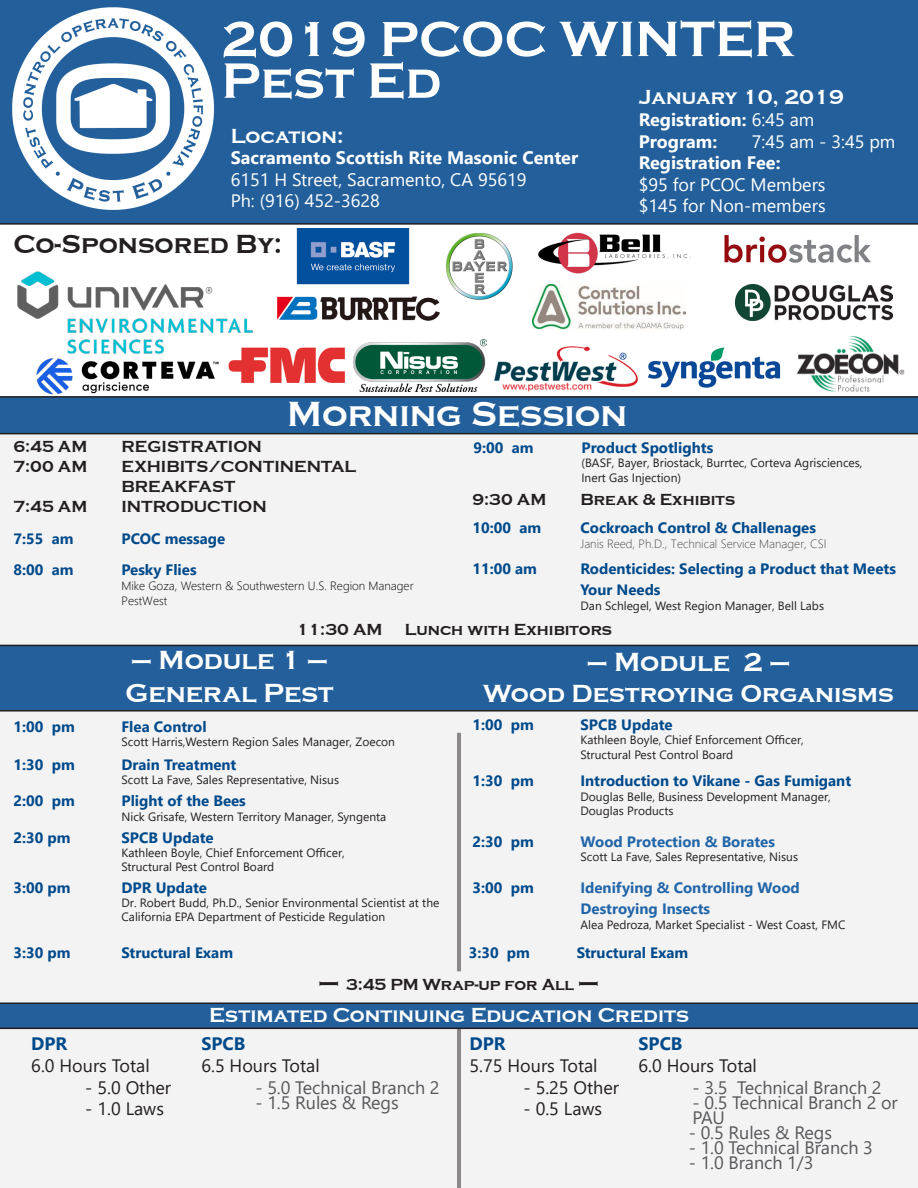
<style>
.page{position:relative;width:918px;height:1188px;background:#fff}
.page>*{position:absolute;margin:0;border:0;box-sizing:border-box;transform-origin:0 0}
.t1{font:700 51.45px "Copperplate";color:#fff}
.t2{font:700 51px "Copperplate";color:#fff}
.t3{font:700 36px "Copperplate";color:#fff}
.t4{font:700 27px "Copperplate";color:#fff}
.t5{font:700 27px "Copperplate";color:#231f20}
.t6{font:700 25.5px "Copperplate";color:#fff}
.t7{font:700 21px "Copperplate";color:#fff}
.t8{font:18px/21.6px "Segoe UI";color:#fff}
.t9{font:18px/15px "Segoe UI";letter-spacing:-.005em;color:#57585a}
.t10{font:18px "Segoe UI";color:#231f20}
.t11{font:700 18px "Segoe UI";color:#fff}
.t12{font:700 18px "Segoe UI";color:#004a8b}
.t13{font:700 16.5px "Copperplate";color:#231f20}
.t14{font:700 15px/21.6px "Segoe UI";color:#004a8b}
.t15{font:700 15px/21.6px "Segoe UI";color:#2166a8}
.t16{font:12px/14.4px "Segoe UI";color:#231f20}
.t17{font:300 12px/15px "Segoe UI";color:#000}
.t18{font:300 12px "Segoe UI";color:#4b4c4d}
.s1{font-size:51.45px}
.s2{font-weight:700}
.s3{font-weight:400}
.s4{font-size:27px}
</style>
<div class="page">
<img style="left:532px;top:285px;width:154px;height:45px">
<div style="left:0;top:405px;width:918px;height:783px;background:#f3f3f4"></div>
<div style="left:219px;top:0;width:699px;height:225px;background:#225f9b"></div>
<img style="left:0;top:0;width:219px;height:225px">
<svg style="left:0;top:396px;width:918px;height:38px;background:#225a92"></svg>
<hr style="left:458px;top:733px;width:1px;height:238px;background:#231f20">
<hr style="left:460px;top:733px;width:1px;height:238px;background:#231f20">
<div style="left:0;top:645px;width:918px;height:67px;background:#225f9b"></div>
<svg style="left:0;top:1003px;width:918px;height:26px;background:#22588f"></svg>
<hr style="left:458px;top:1028px;width:1px;height:160px;background:#231f20">
<hr style="left:460px;top:1028px;width:1px;height:160px;background:#231f20">
<img style="left:538px;top:232px;width:153px;height:41px">
<img style="left:648px;top:347px;width:133px;height:41px">
<img style="left:296px;top:228px;width:113px;height:57px">
<img style="left:446px;top:234px;width:67px;height:66px">
<img style="left:724px;top:235px;width:147px;height:28px">
<img style="left:277px;top:296px;width:163px;height:24px">
<img style="left:354px;top:340px;width:132px;height:51px">
<img style="left:735px;top:285px;width:157px;height:35px">
<img style="left:228px;top:347px;width:117px;height:36px">
<img style="left:494px;top:346px;width:145px;height:45px">
<img style="left:796px;top:336px;width:108px;height:56px">
<img style="left:17px;top:271px;width:237px;height:83px">
<img style="left:36px;top:358px;width:183px;height:37px">
<p class="t2" style="left:222px;top:10px;width:575px">2019 PCOC <span class="s1">WINTER</span></p>
<p class="t1" style="left:222px;top:52px;width:221px">Pest Ed</p>
<p class="t7" style="left:231px;top:124px;width:114px">Location:</p>
<p class="t8" style="left:231px;top:145px;width:349px"><span class="s2">Sacramento Scottish Rite Masonic Center<br></span>6151 H Street, Sacramento, CA 95619<br>Ph: (916) 452-3628</p>
<p class="t7" style="left:639px;top:86px;width:207px">January 10, 2019</p>
<p class="t11" style="left:639px;top:103px;width:177px">Registration: <span class="s3">6:45 am</span></p>
<p class="t11" style="left:639px;top:124px;width:80px">Program:</p>
<p class="t8" style="left:752px;top:129px;width:145px">7:45 am - 3:45 pm</p>
<p class="t11" style="left:639px;top:146px;width:143px">Registration Fee:</p>
<p class="t8" style="left:639px;top:172px;width:188px">$95 for PCOC Members</p>
<p class="t8" style="left:639px;top:194px;width:188px">$145 for Non-members</p>
<p class="t5" style="left:14px;top:229px;width:270px">Co-Sponsored By:</p>
<p class="t3" style="left:287px;top:394px;width:342px">Morning Session</p>
<p class="t13" style="left:14px;top:437px;width:75px">6:45 AM</p>
<p class="t13" style="left:121px;top:437px;width:142px">REGISTRATION</p>
<p class="t13" style="left:14px;top:457px;width:75px">7:00 AM</p>
<p class="t13" style="left:121px;top:457px;width:236px">EXHIBITS/CONTINENTAL</p>
<p class="t13" style="left:122px;top:477px;width:115px">BREAKFAST</p>
<p class="t13" style="left:14px;top:497px;width:75px">7:45 AM</p>
<p class="t13" style="left:121px;top:497px;width:147px">INTRODUCTION</p>
<p class="t14" style="left:14px;top:527px;width:62px">7:55 am</p>
<p class="t14" style="left:122px;top:527px;width:105px">PCOC message</p>
<p class="t14" style="left:14px;top:558px;width:62px">8:00 am</p>
<p class="t14" style="left:122px;top:558px;width:77px">Pesky Flies</p>
<p class="t17" style="left:122px;top:577px;width:294px">Mike Goza, Western &amp; Southwestern U.S. Region Manager<br>PestWest</p>
<p class="t14" style="left:473px;top:436px;width:62px">9:00 am</p>
<p class="t14" style="left:581px;top:436px;width:133px">Product Spotlights</p>
<p class="t16" style="left:581px;top:455px;width:283px">(BASF, Bayer, Briostack, Burrtec, Corteva Agrisciences,<br>Inert Gas Injection)</p>
<p class="t13" style="left:472px;top:490px;width:75px">9:30 AM</p>
<p class="t13" style="left:580px;top:490px;width:156px">Break &amp; Exhibits</p>
<p class="t14" style="left:472px;top:516px;width:70px">10:00 am</p>
<p class="t14" style="left:580px;top:516px;width:237px">Cockroach Control &amp; Challenages</p>
<p class="t18" style="left:580px;top:533px;width:247px">Janis Reed, Ph.D., Technical Service Manager, CSI</p>
<p class="t14" style="left:472px;top:556px;width:66px">11:00 am</p>
<p class="t14" style="left:580px;top:556px;width:317px">Rodenticides: Selecting a Product that Meets<br>Your Needs</p>
<p class="t16" style="left:580px;top:597px;width:245px">Dan Schlegel, West Region Manager, Bell Labs</p>
<p class="t13" style="left:297px;top:620px;width:87px">11:30 AM</p>
<p class="t13" style="left:405px;top:620px;width:209px">Lunch with Exhibitors</p>
<p class="t4" style="left:131px;top:645px;width:198px">– Module 1 –</p>
<p class="t4" style="left:125px;top:678px;width:210px">General Pest</p>
<p class="t4" style="left:587px;top:647px;width:205px">– Module 2 –</p>
<p class="t6" style="left:483px;top:679px;width:412px">Wood Destroying Organisms</p>
<p class="t14" style="left:14px;top:715px;width:63px">1:00 pm</p>
<p class="t14" style="left:122px;top:715px;width:87px">Flea Control</p>
<p class="t16" style="left:122px;top:734px;width:275px">Scott Harris,Western Region Sales Manager, Zoecon</p>
<p class="t14" style="left:14px;top:753px;width:63px">1:30 pm</p>
<p class="t14" style="left:122px;top:753px;width:116px">Drain Treatment</p>
<p class="t16" style="left:122px;top:772px;width:219px">Scott La Fave, Sales Representative, Nisus</p>
<p class="t14" style="left:14px;top:789px;width:63px">2:00 pm</p>
<p class="t14" style="left:122px;top:789px;width:126px">Plight of the Bees</p>
<p class="t16" style="left:122px;top:808px;width:266px">Nick Grisafe, Western Territory Manager, Syngenta</p>
<p class="t14" style="left:14px;top:825px;width:59px">2:30 pm</p>
<p class="t14" style="left:122px;top:825px;width:94px">SPCB Update</p>
<p class="t16" style="left:122px;top:845px;width:225px">Kathleen Boyle, Chief Enforcement Officer,<br>Structural Pest Control Board</p>
<p class="t14" style="left:14px;top:875px;width:59px">3:00 pm</p>
<p class="t14" style="left:122px;top:875px;width:87px">DPR Update</p>
<p class="t16" style="left:122px;top:895px;width:319px">Dr. Robert Budd, Ph.D., Senior Environmental Scientist at the<br>California EPA Department of Pesticide Regulation</p>
<p class="t14" style="left:472px;top:713px;width:63px">1:00 pm</p>
<p class="t14" style="left:580px;top:713px;width:94px">SPCB Update</p>
<p class="t16" style="left:580px;top:732px;width:225px">Kathleen Boyle, Chief Enforcement Officer,<br>Structural Pest Control Board</p>
<p class="t14" style="left:472px;top:769px;width:63px">1:30 pm</p>
<p class="t14" style="left:580px;top:769px;width:272px">Introduction to Vikane - Gas Fumigant</p>
<p class="t16" style="left:580px;top:788px;width:252px">Douglas Belle, Business Development Manager,<br>Douglas Products</p>
<p class="t14" style="left:472px;top:829px;width:63px">2:30 pm</p>
<p class="t15" style="left:580px;top:829px;width:196px">Wood Protection &amp; Borates</p>
<p class="t16" style="left:580px;top:849px;width:219px">Scott La Fave, Sales Representative, Nisus</p>
<p class="t14" style="left:472px;top:875px;width:63px">3:00 pm</p>
<p class="t15" style="left:580px;top:875px;width:221px">Idenifying &amp; Controlling Wood<br>Destroying Insects</p>
<p class="t16" style="left:580px;top:916px;width:266px">Alea Pedroza, Market Specialist - West Coast, FMC</p>
<p class="t14" style="left:14px;top:941px;width:59px">3:30 pm</p>
<p class="t14" style="left:122px;top:941px;width:113px">Structural Exam</p>
<p class="t14" style="left:469px;top:941px;width:63px">3:30 pm</p>
<p class="t14" style="left:577px;top:941px;width:113px">Structural Exam</p>
<p class="t13" style="left:319px;top:975px;width:282px"><span class="s4">–</span> 3:45 PM Wrap-up for All <span class="s4">–</span></p>
<p class="t7" style="left:209px;top:1003px;width:481px">Estimated Continuing Education Credits</p>
<p class="t12" style="left:31px;top:1027px;width:38px">DPR</p>
<p class="t10" style="left:31px;top:1049px;width:120px">6.0 Hours Total</p>
<p class="t10" style="left:85px;top:1070px;width:87px">- 5.0 Other</p>
<p class="t10" style="left:85px;top:1092px;width:80px">- 1.0 Laws</p>
<p class="t12" style="left:201px;top:1027px;width:45px">SPCB</p>
<p class="t10" style="left:201px;top:1049px;width:120px">6.5 Hours Total</p>
<p class="t9" style="left:255px;top:1078px;width:186px">- 5.0 Technical Branch 2</p>
<p class="t9" style="left:255px;top:1093px;width:145px">- 1.5 Rules &amp; Regs</p>
<p class="t12" style="left:470px;top:1027px;width:38px">DPR</p>
<p class="t10" style="left:470px;top:1049px;width:130px">5.75 Hours Total</p>
<p class="t10" style="left:524px;top:1070px;width:97px">- 5.25 Other</p>
<p class="t10" style="left:524px;top:1092px;width:80px">- 0.5 Laws</p>
<p class="t12" style="left:639px;top:1027px;width:45px">SPCB</p>
<p class="t10" style="left:639px;top:1049px;width:120px">6.0 Hours Total</p>
<p class="t9" style="left:693px;top:1078px;width:191px">- 3.5 Technical Branch 2</p>
<p class="t9" style="left:693px;top:1093px;width:207px">- 0.5 Technical Branch 2 or<br>PAU</p>
<p class="t9" style="left:689px;top:1123px;width:145px">- 0.5 Rules &amp; Regs</p>
<p class="t9" style="left:689px;top:1138px;width:186px">- 1.0 Technical Branch 3</p>
<p class="t9" style="left:689px;top:1153px;width:126px">- 1.0 Branch 1/3</p>
</div>
